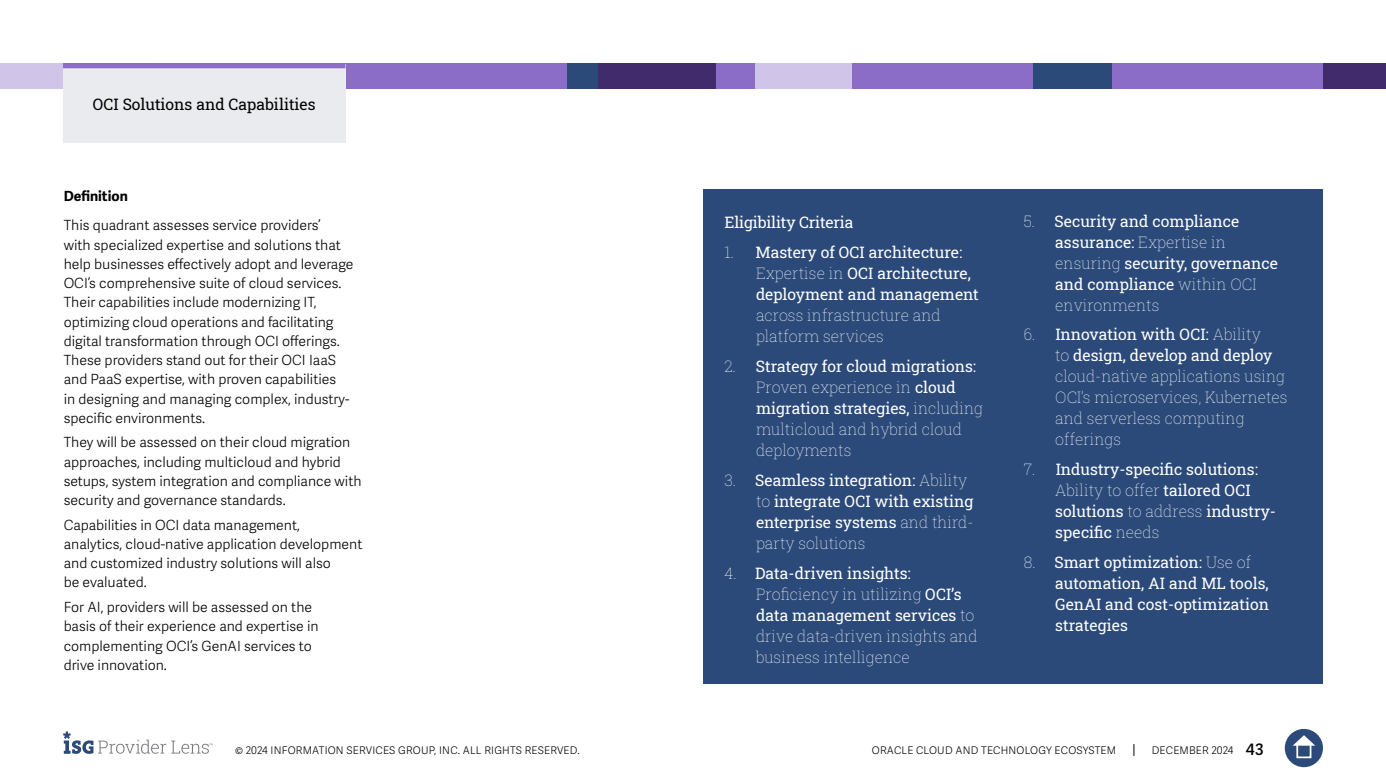
<style>
.page{position:relative;width:1386px;height:780px;background:#fff}
.page>*{position:absolute;margin:0;border:0;box-sizing:border-box;transform-origin:0 0}
.t1{font:15.75px/21px "Roboto Slab ISG P Regular";color:#fff}
.t2{font:15.75px/21px "Roboto Slab ISG P Thin";color:#fff}
.t3{font:15.75px "Roboto Slab ISG P Regular";color:#000}
.t4{font:300 14px/19.2px "Adelle Sans";color:#000101}
.t5{font:700 14px "Adelle Sans";color:#000}
.t6{font:300 10.5px "Adelle Sans";letter-spacing:.02em;color:#000}
.s1{font-family:"Roboto Slab ISG P Thin"}
.s2{font-family:"Roboto Slab ISG P Regular"}
.s3{font-weight:600;font-size:15.75px}
</style>
<div class="page">
<svg style="left:1133px;top:744px;width:1px;height:12px"></svg>
<div style="left:1285px;top:729px;width:38px;height:38px;background:#2b4a79;border-radius:50%"></div>
<svg style="left:1293px;top:735px;width:22px;height:10px"></svg>
<div style="left:1296px;top:743px;width:15px;height:15px;border:2px solid #fff"></div>
<svg style="left:63px;top:731px;width:150px;height:23px"></svg>
<div style="left:1047px;top:63px;width:276px;height:26px;background:#8b6cc6"></div>
<div style="left:0;top:63px;width:158px;height:26px;background:#d0c4e8"></div>
<div style="left:158px;top:63px;width:409px;height:26px;background:#8b6cc6"></div>
<div style="left:850px;top:63px;width:184px;height:26px;background:#8b6cc6"></div>
<div style="left:1323px;top:63px;width:63px;height:26px;background:#422b6d"></div>
<div style="left:1033px;top:63px;width:79px;height:26px;background:#2b4a79"></div>
<div style="left:754px;top:63px;width:98px;height:26px;background:#d0c4e8"></div>
<div style="left:598px;top:63px;width:157px;height:26px;background:#8b6cc6"></div>
<div style="left:598px;top:63px;width:118px;height:26px;background:#422b6d"></div>
<div style="left:567px;top:63px;width:31px;height:26px;background:#2b4a79"></div>
<div style="left:704px;top:189px;width:619px;height:494px;background:#2b4a79"></div>
<div style="left:63px;top:64px;width:282px;height:79px;background:#e9ebee"></div>
<div style="left:63px;top:63px;width:282px;height:5px;background:#8b6cc6"></div>
<p class="t3" style="left:93px;top:93px;width:224px">OCI Solutions and Capabilities</p>
<p class="t5" style="left:64px;top:187px;width:66px">Definition</p>
<p class="t4" style="left:64px;top:216px;width:291px">This quadrant assesses service providers’<br>with specialized expertise and solutions that help businesses effectively adopt and leverage OCI’s comprehensive suite of cloud services.<br>Their capabilities include modernizing IT, optimizing cloud operations and facilitating digital transformation through OCI offerings.<br>These providers stand out for their OCI IaaS and PaaS expertise, with proven capabilities<br>in designing and managing complex, industry&shy;specific environments.</p>
<p class="t4" style="left:64px;top:433px;width:299px">They will be assessed on their cloud migration approaches, including multicloud and hybrid setups, system integration and compliance with security and governance standards.</p>
<p class="t4" style="left:64px;top:515px;width:300px">Capabilities in OCI data management,<br>analytics, cloud-native application development and customized industry solutions will also<br>be evaluated.</p>
<p class="t4" style="left:64px;top:598px;width:256px">For AI, providers will be assessed on the basis of their experience and expertise in complementing OCI’s GenAI services to drive innovation.</p>
<p class="t1" style="left:724px;top:212px;width:130px">Eligibility Criteria</p>
<p class="t1" style="left:756px;top:241px;width:224px;text-indent:-32px"><span class="s1">1.</span> Mastery of OCI architecture:<br><span class="s1">Expertise in</span> OCI architecture, deployment and management</p>
<p class="t2" style="left:756px;top:304px;width:186px">across infrastructure and platform services</p>
<p class="t1" style="left:724px;top:355px;width:253px"><span class="s1">2.</span> Strategy for cloud migrations:</p>
<p class="t2" style="left:756px;top:376px;width:201px">Proven experience in <span class="s2">cloud</span></p>
<p class="t1" style="left:756px;top:397px;width:229px">migration strategies, <span class="s1">including</span></p>
<p class="t2" style="left:756px;top:418px;width:208px">multicloud and hybrid cloud deployments</p>
<p class="t1" style="left:756px;top:469px;width:219px;text-indent:-32px"><span class="s1">3.</span> Seamless integration: <span class="s1">Ability to</span> integrate OCI with existing enterprise systems <span class="s1">and third-</span></p>
<p class="t2" style="left:756px;top:532px;width:111px">party solutions</p>
<p class="t1" style="left:724px;top:562px;width:188px"><span class="s1">4.</span> Data-driven insights:</p>
<p class="t2" style="left:756px;top:583px;width:207px">Proficiency in utilizing <span class="s2">OCI’s</span></p>
<p class="t1" style="left:756px;top:604px;width:220px">data management services <span class="s1">to</span></p>
<p class="t2" style="left:756px;top:625px;width:223px">drive data-driven insights and business intelligence</p>
<p class="t1" style="left:1024px;top:210px;width:217px"><span class="s1">5.</span> Security and compliance</p>
<p class="t2" style="left:1055px;top:231px;width:172px"><span class="s2">assurance:</span> Expertise in</p>
<p class="t1" style="left:1055px;top:252px;width:224px"><span class="s1">ensuring</span> security, governance and compliance <span class="s1">within OCI</span></p>
<p class="t2" style="left:1055px;top:294px;width:106px">environments</p>
<p class="t1" style="left:1055px;top:324px;width:219px;text-indent:-32px"><span class="s1">6.</span> Innovation with OCI: <span class="s1">Ability to</span> design, develop and deploy</p>
<p class="t2" style="left:1055px;top:366px;width:234px">cloud-native applications using<br>OCI’s microservices, Kubernetes and serverless computing offerings</p>
<p class="t1" style="left:1024px;top:458px;width:236px"><span class="s1">7.</span> Industry-specific solutions:</p>
<p class="t2" style="left:1055px;top:479px;width:197px">Ability to offer <span class="s2">tailored OCI</span></p>
<p class="t1" style="left:1055px;top:500px;width:222px">solutions <span class="s1">to address</span> industry&shy;specific <span class="s1">needs</span></p>
<p class="t1" style="left:1055px;top:551px;width:215px;text-indent:-32px"><span class="s1">8.</span> Smart optimization: <span class="s1">Use of </span>automation, AI and ML tools,<br>GenAI and cost-optimization strategies</p>
<p class="t6" style="left:235px;top:744px;width:346px">© 2024 INFORMATION SERVICES GROUP, INC. ALL RIGHTS RESERVED.</p>
<p class="t6" style="left:872px;top:744px;width:246px">ORACLE CLOUD AND TECHNOLOGY ECOSYSTEM</p>
<p class="t6" style="left:1152px;top:744px;width:113px">DECEMBER 2024 <span class="s3">43</span></p>
</div>
